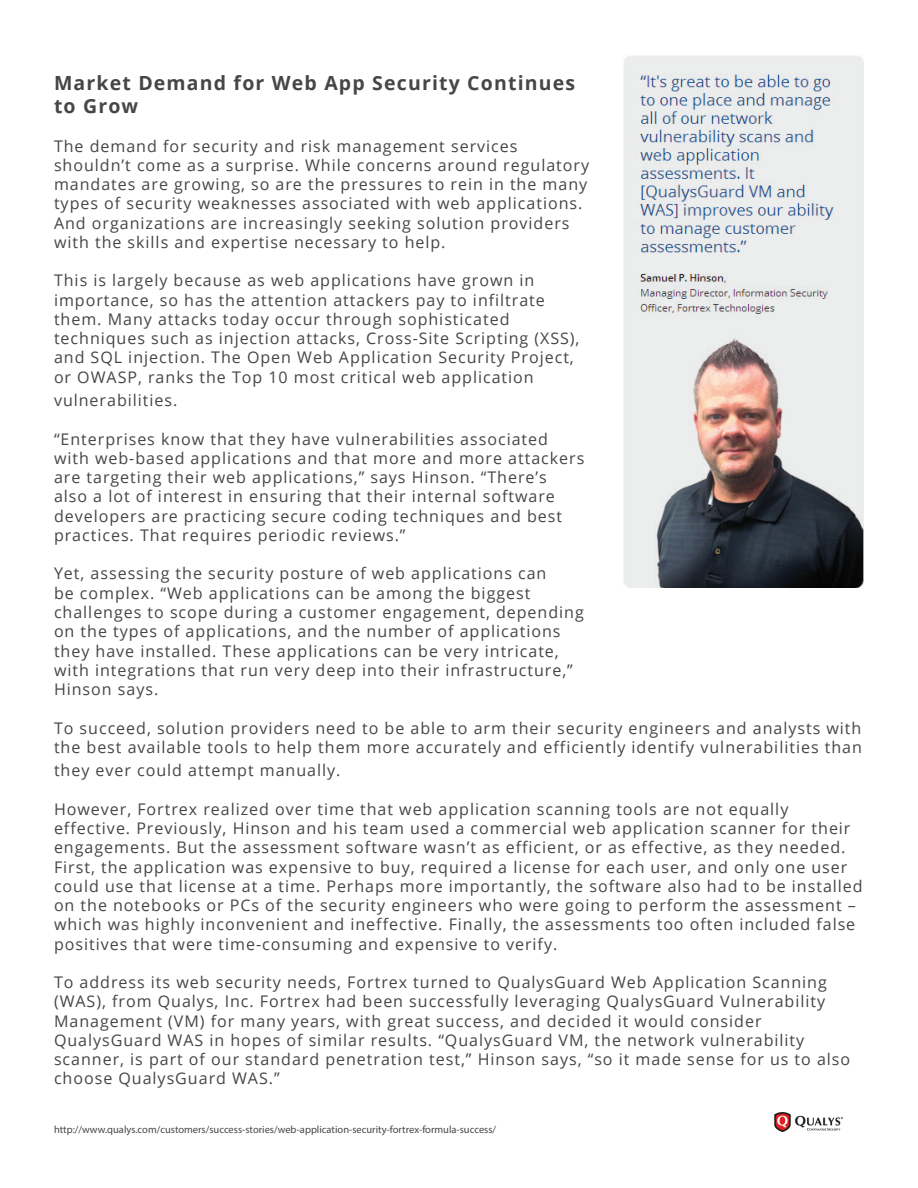
<style>
.page{position:relative;width:918px;height:1188px;background:#fff}
.page>*{position:absolute;margin:0;border:0;box-sizing:border-box;transform-origin:0 0}
.t1{font:700 19.5px/23.4px "Open Sans";letter-spacing:.06em;color:#454647}
.t2{font:16.05px/19.2px "Open Sans";letter-spacing:.06em;color:#454647}
.t3{font:10.5px "Myriad Pro";color:#454647}
</style>
<div class="page">
<img style="left:775px;top:1112px;width:68px;height:20px">
<img style="left:623px;top:55px;width:241px;height:533px">
<p class="t1" style="left:54px;top:70px;width:523px">Market Demand for Web App Security Continues to Grow</p>
<p class="t2" style="left:54px;top:136px;width:537px">The demand for security and risk management services shouldn’t come as a surprise. While concerns around regulatory mandates are growing, so are the pressures to rein in the many types of security weaknesses associated with web applications.<br>And organizations are increasingly seeking solution providers with the skills and expertise necessary to help.</p>
<p class="t2" style="left:54px;top:271px;width:527px">This is largely because as web applications have grown in importance, so has the attention attackers pay to infiltrate them. Many attacks today occur through sophisticated techniques such as injection attacks, Cross-Site Scripting (XSS), and SQL injection. The Open Web Application Security Project, or OWASP, ranks the Top 10 most critical web application</p>
<p class="t2" style="left:54px;top:390px;width:125px">vulnerabilities.</p>
<p class="t2" style="left:54px;top:429px;width:532px">“Enterprises know that they have vulnerabilities associated with web-based applications and that more and more attackers are targeting their web applications,” says Hinson. “There’s<br>also a lot of interest in ensuring that their internal software developers are practicing secure coding techniques and best practices. That requires periodic reviews.”</p>
<p class="t2" style="left:54px;top:564px;width:531px">Yet, assessing the security posture of web applications can<br>be complex. “Web applications can be among the biggest challenges to scope during a customer engagement, depending on the types of applications, and the number of applications they have installed. These applications can be very intricate, with integrations that run very deep into their infrastructure,” Hinson says.</p>
<p class="t2" style="left:54px;top:718px;width:809px">To succeed, solution providers need to be able to arm their security engineers and analysts with the best available tools to help them more accurately and efficiently identify vulnerabilities than</p>
<p class="t2" style="left:54px;top:760px;width:288px">they ever could attempt manually.</p>
<p class="t2" style="left:54px;top:799px;width:810px">However, Fortrex realized over time that web application scanning tools are not equally effective. Previously, Hinson and his team used a commercial web application scanner for their engagements. But the assessment software wasn’t as efficient, or as effective, as they needed.<br>First, the application was expensive to buy, required a license for each user, and only one user could use that license at a time. Perhaps more importantly, the software also had to be installed on the notebooks or PCs of the security engineers who were going to perform the assessment – which was highly inconvenient and ineffective. Finally, the assessments too often included false positives that were time-consuming and expensive to verify.</p>
<p class="t2" style="left:54px;top:972px;width:798px">To address its web security needs, Fortrex turned to QualysGuard Web Application Scanning (WAS), from Qualys, Inc. Fortrex had been successfully leveraging QualysGuard Vulnerability Management (VM) for many years, with great success, and decided it would consider QualysGuard WAS in hopes of similar results. “QualysGuard VM, the network vulnerability scanner, is part of our standard penetration test,” Hinson says, “so it made sense for us to also choose QualysGuard WAS.”</p>
<p class="t3" style="left:54px;top:1123px;width:444px">http://www.qualys.com/customers/success-stories/web-application-security-fortrex-formula-success/</p>
</div>
